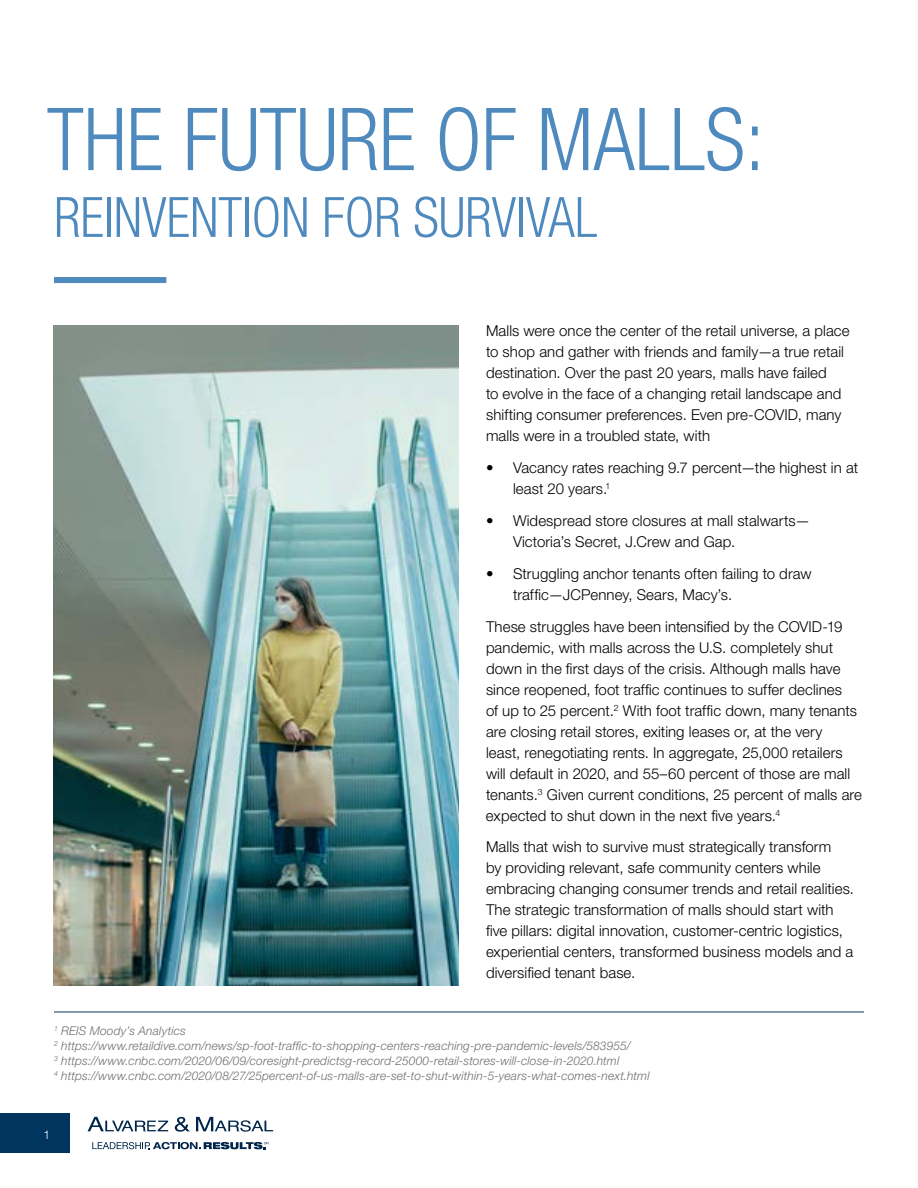
<style>
.page{position:relative;width:918px;height:1188px;background:#fff}
.page>*{position:absolute;margin:0;border:0;box-sizing:border-box;transform-origin:0 0}
.t1{font:300 condensed 87px "Helvetica Neue LT Std";color:#4f8abe;scale:.95 1}
.t2{font:300 condensed 55.65px "Helvetica Neue LT Std";color:#4f8abe;scale:.95 1}
.t3{font:300 15px/21px "Helvetica Neue LT Std";letter-spacing:.005em;color:#000}
.t4{font:italic 300 12px/15px "Helvetica Neue LT Std";letter-spacing:.015em;color:#6d6e71}
.t5{font:300 12px "Helvetica Neue";color:#fff}
</style>
<div class="page">
<svg style="left:88px;top:1117px;width:80px;height:14px"></svg>
<svg style="left:175px;top:1117px;width:15px;height:15px"></svg>
<svg style="left:196px;top:1117px;width:77px;height:15px"></svg>
<svg style="left:92px;top:1142px;width:176px;height:7px"></svg>
<hr style="left:54px;top:1012px;width:810px;height:1px;background:#00355f">
<img style="left:54px;top:326px;width:405px;height:660px">
<div style="left:54px;top:277px;width:112px;height:6px;background:#4f8abe"></div>
<div style="left:0;top:1114px;width:69px;height:39px;background:#00355f"></div>
<h1 class="t1" style="left:47px;top:89px;width:757px">THE FUTURE OF MALLS:</h1>
<h2 class="t2" style="left:54px;top:185px;width:573px">REINVENTION FOR SURVIVAL</h2>
<p class="t3" style="left:486px;top:320px;width:365px">Malls were once the center of the retail universe, a place to shop and gather with friends and family—a true retail destination. Over the past 20 years, malls have failed<br>to evolve in the face of a changing retail landscape and shifting consumer preferences. Even pre-COVID, many malls were in a troubled state, with</p>
<p class="t3" style="left:513px;top:457px;width:347px;text-indent:-27px">• Vacancy rates reaching 9.7 percent—the highest in at least 20 years.<sup>1</sup></p>
<p class="t3" style="left:513px;top:510px;width:299px;text-indent:-27px">• Widespread store closures at mall stalwarts—<br>Victoria’s Secret, J.Crew and Gap.</p>
<p class="t3" style="left:513px;top:563px;width:300px;text-indent:-27px">• Struggling anchor tenants often failing to draw traffic—JCPenney, Sears, Macy’s.</p>
<p class="t3" style="left:486px;top:615px;width:378px">These struggles have been intensified by the COVID-19 pandemic, with malls across the U.S. completely shut down in the first days of the crisis. Although malls have since reopened, foot traffic continues to suffer declines<br>of up to 25 percent.<sup>2</sup> With foot traffic down, many tenants are closing retail stores, exiting leases or, at the very<br>least, renegotiating rents. In aggregate, 25,000 retailers will default in 2020, and 55–60 percent of those are mall tenants.<sup>3</sup> Given current conditions, 25 percent of malls are expected to shut down in the next five years.<sup>4</sup></p>
<p class="t3" style="left:486px;top:836px;width:370px">Malls that wish to survive must strategically transform<br>by providing relevant, safe community centers while embracing changing consumer trends and retail realities.<br>The strategic transformation of malls should start with five pillars: digital innovation, customer-centric logistics, experiential centers, transformed business models and a diversified tenant base.</p>
<p class="t4" style="left:54px;top:1023px;width:597px"><sup>1</sup> REIS Moody’s Analytics<br><sup>2</sup> https://www.retaildive.com/news/sp-foot-traffic-to-shopping-centers-reaching-pre-pandemic-levels/583955/<br><sup>3</sup> https://www.cnbc.com/2020/06/09/coresight-predictsg-record-25000-retail-stores-will-close-in-2020.html<br><sup>4</sup> https://www.cnbc.com/2020/08/27/25percent-of-us-malls-are-set-to-shut-within-5-years-what-comes-next.html</p>
<p class="t5" style="left:44px;top:1128px;width:9px">12</p>
</div>
